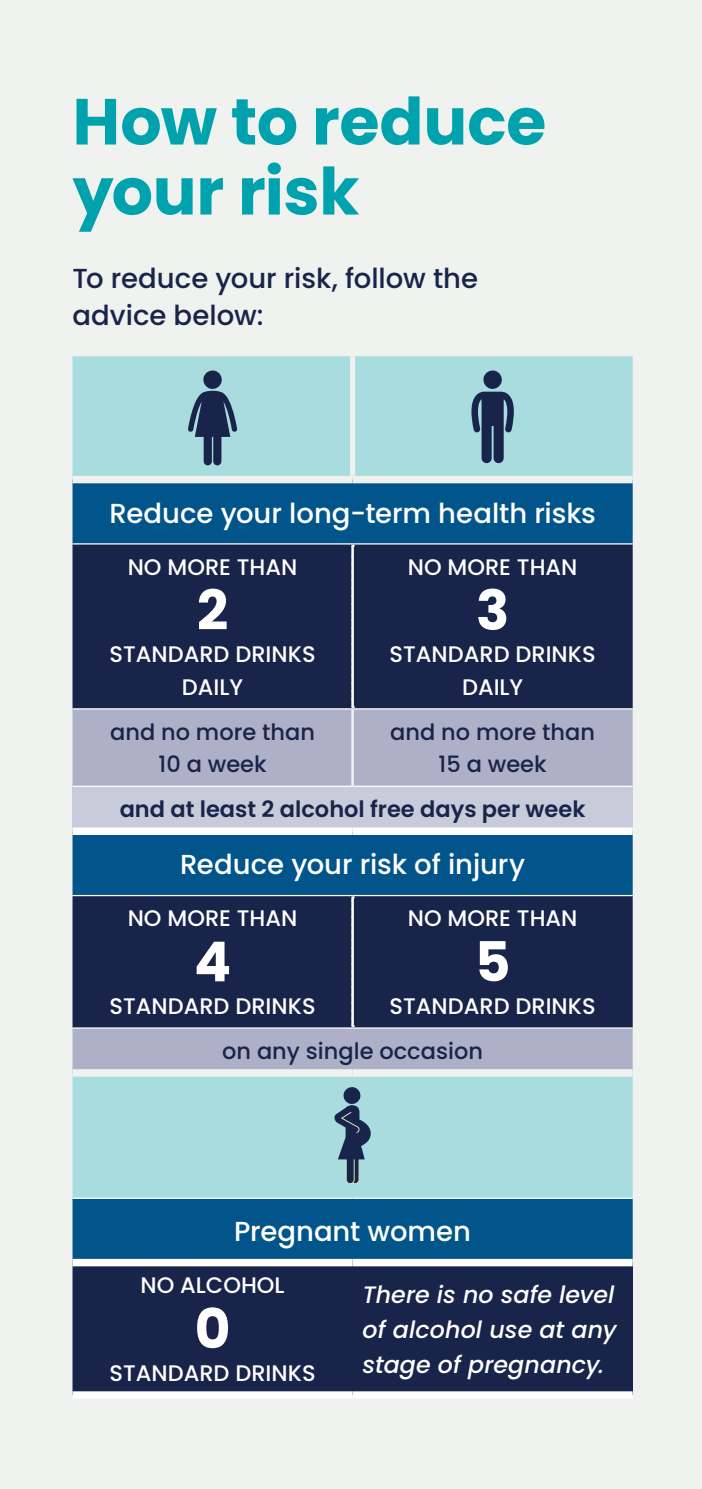
<style>
.page{position:relative;width:702px;height:1489px;background:#fff}
.page>*{position:absolute;margin:0;border:0;box-sizing:border-box;transform-origin:0 0}
.Heading_White{font:700 65px/70px "Poppins";letter-spacing:-.005em;color:#00a3ad}
.H2{font:700 55px "Poppins";color:#fff}
.H2-2{font:500 27.5px "Poppins";color:#fff}
.Sub_Body{font:500 27.5px/37.5px "Poppins";color:#182449}
.body{font:italic 500 23.75px/35px "Poppins";letter-spacing:.005em;color:#fff;text-align:justify}
.H2-3{font:500 22.5px/32.5px "Poppins";color:#fff;text-align:center}
.H2-4{font:500 22.5px/32.5px "Poppins";color:#182449;text-align:center}
.H2-5{font:600 22.5px "Poppins";color:#182449}
</style>
<div class="page">
<div style="left:0;top:0;width:702px;height:1488px;background:#eff2ee"></div>
<div style="left:72px;top:356px;width:560px;height:120px;background:#a8dcdf"></div>
<div style="left:72px;top:483px;width:560px;height:60px;background:#01558a"></div>
<svg style="left:72px;top:544px;width:560px;height:847px;background:#3e607e"></svg>
<svg style="left:72px;top:709px;width:560px;height:360px;background:#4c6385"></svg>
<div style="left:72px;top:786px;width:560px;height:45px;background:#c8cbda"></div>
<div style="left:352px;top:1262px;width:280px;height:132px;background:#182449"></div>
<hr style="left:351px;top:546px;width:3px;height:161px;background:#fff">
<hr style="left:351px;top:897px;width:3px;height:129px;background:#fff">
<div style="left:350px;top:356px;width:5px;height:120px;background:#eff2ee"></div>
<hr style="left:351px;top:709px;width:3px;height:76px;background:#eff2ee">
<hr style="left:72px;top:543px;width:280px;height:1px;background:#fff">
<hr style="left:352px;top:543px;width:280px;height:1px;background:#fff">
<hr style="left:72px;top:708px;width:280px;height:1px;background:#fff">
<hr style="left:352px;top:708px;width:280px;height:1px;background:#fff">
<hr style="left:72px;top:785px;width:280px;height:2px;background:#fff">
<hr style="left:352px;top:785px;width:280px;height:2px;background:#fff">
<hr style="left:72px;top:894px;width:280px;height:2px;background:#fff">
<hr style="left:352px;top:894px;width:280px;height:2px;background:#fff">
<hr style="left:72px;top:1027px;width:280px;height:1px;background:#fff">
<hr style="left:352px;top:1027px;width:280px;height:1px;background:#fff">
<svg style="left:351px;top:544px;width:3px;height:155px"></svg>
<svg style="left:351px;top:896px;width:3px;height:122px"></svg>
<hr style="left:72px;top:1197px;width:280px;height:1px;background:#fff">
<hr style="left:352px;top:1197px;width:280px;height:1px;background:#fff">
<div style="left:72px;top:827px;width:280px;height:8px;background:#fff"></div>
<div style="left:352px;top:827px;width:280px;height:8px;background:#fff"></div>
<div style="left:72px;top:1069px;width:280px;height:7px;background:#eff2ee"></div>
<div style="left:352px;top:1069px;width:280px;height:7px;background:#eff2ee"></div>
<div style="left:72px;top:1258px;width:280px;height:8px;background:#fff"></div>
<div style="left:352px;top:1258px;width:280px;height:8px;background:#fff"></div>
<div style="left:72px;top:1391px;width:280px;height:7px;background:#fff"></div>
<div style="left:352px;top:1391px;width:280px;height:7px;background:#fff"></div>
<svg style="left:188px;top:369px;width:49px;height:96px;background:#608094"></svg>
<svg style="left:471px;top:369px;width:43px;height:94px;background:#57758b"></svg>
<svg style="left:332px;top:1086px;width:39px;height:98px;background:#6a8c9c"></svg>
<p class="Heading_White" style="left:72px;top:87px;width:475px">How to reduce your risk</p>
<p class="Sub_Body" style="left:72px;top:259px;width:407px">To reduce your risk, follow the advice below:</p>
<p class="H2-2" style="left:109px;top:497px;width:487px">Reduce your long-term health risks</p>
<p class="H2-3" style="left:128px;top:550px;width:171px">NO MORE THAN</p>
<p class="H2" style="left:197px;top:578px;width:33px">2</p>
<p class="H2-3" style="left:109px;top:638px;width:208px">STANDARD DRINKS<br>DAILY</p>
<p class="H2-3" style="left:408px;top:550px;width:171px">NO MORE THAN</p>
<p class="H2" style="left:476px;top:578px;width:35px">3</p>
<p class="H2-3" style="left:389px;top:638px;width:208px">STANDARD DRINKS<br>DAILY</p>
<p class="H2-4" style="left:110px;top:715px;width:206px">and no more than<br>10 a week</p>
<p class="H2-4" style="left:390px;top:715px;width:206px">and no more than<br>15 a week</p>
<p class="H2-5" style="left:120px;top:796px;width:467px">and at least 2 alcohol free days per week</p>
<p class="H2-2" style="left:180px;top:848px;width:346px">Reduce your risk of injury</p>
<p class="H2-3" style="left:128px;top:902px;width:171px">NO MORE THAN</p>
<p class="H2" style="left:194px;top:930px;width:39px">4</p>
<p class="H2-3" style="left:109px;top:989px;width:208px">STANDARD DRINKS</p>
<p class="H2-3" style="left:408px;top:902px;width:171px">NO MORE THAN</p>
<p class="H2" style="left:474px;top:930px;width:37px">5</p>
<p class="H2-3" style="left:389px;top:989px;width:208px">STANDARD DRINKS</p>
<p class="H2-4" style="left:222px;top:1034px;width:262px">on any single occasion</p>
<p class="H2-2" style="left:234px;top:1215px;width:238px">Pregnant women</p>
<p class="H2-3" style="left:140px;top:1269px;width:145px">NO ALCOHOL</p>
<p class="H2" style="left:195px;top:1296px;width:37px">0</p>
<p class="H2-3" style="left:109px;top:1356px;width:208px">STANDARD DRINKS</p>
<p class="body" style="left:362px;top:1276px;width:255px">There is no safe level of alcohol use at any stage of pregnancy.</p>
</div>
